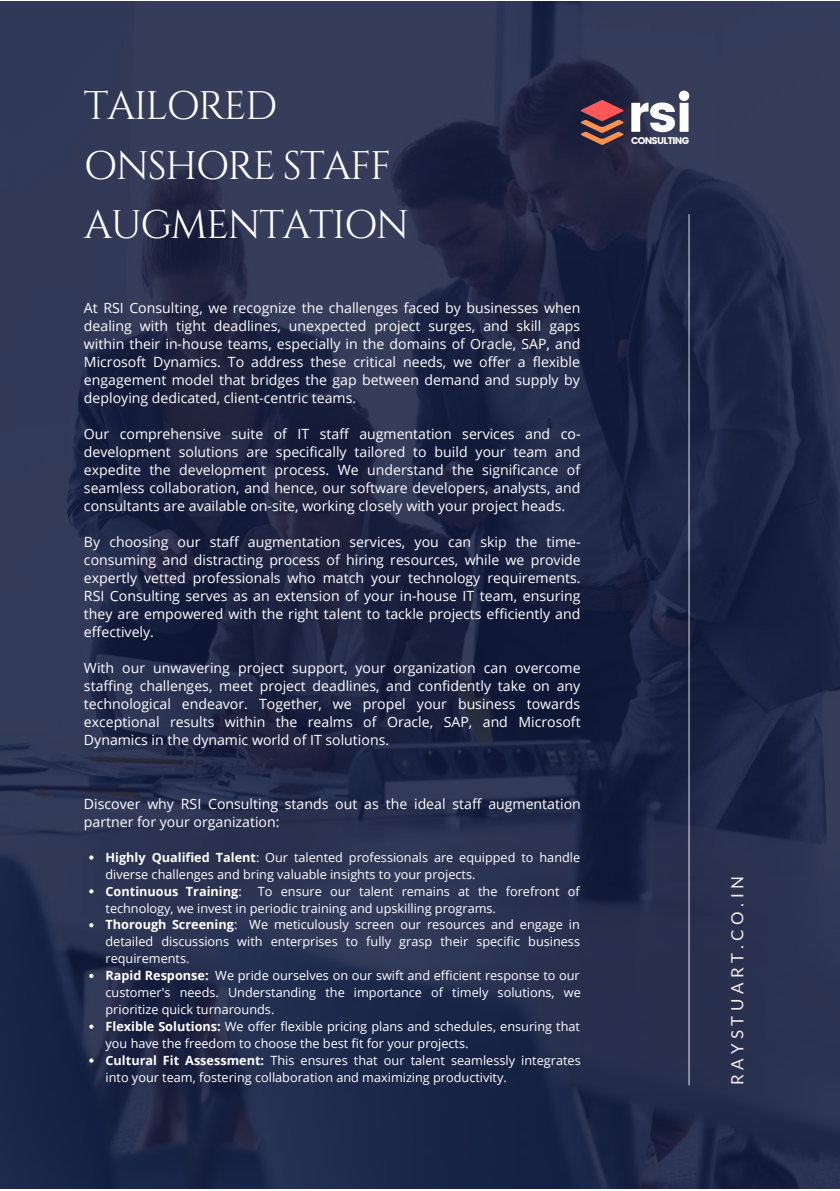
<style>
.page{position:relative;width:840px;height:1191px;background:#fff}
.page>*{position:absolute;margin:0;border:0;box-sizing:border-box;transform-origin:0 0}
.t1{font:52px "Poppins";color:#fff}
.t2{font:39.8px/59.2px "Cinzel";letter-spacing:-.04em;color:#fff}
.t3{font:17px "Lato";letter-spacing:.26em;color:#f4ede7}
.t4{font:14px/18px "Open Sans";color:#fff;text-align:justify}
.t5{font:12.6px/17px "Open Sans";color:#fff}
.t6{font:9.8px "Poppins";letter-spacing:-.08em;color:#fff}
.s1{font-weight:700}
</style>
<div class="page">
<img style="left:0;top:1px;width:839px;height:1187px">
<svg style="left:89px;top:855px;width:4px;height:4px"></svg>
<svg style="left:89px;top:889px;width:4px;height:4px"></svg>
<svg style="left:89px;top:923px;width:4px;height:4px"></svg>
<svg style="left:89px;top:973px;width:4px;height:5px"></svg>
<svg style="left:89px;top:1024px;width:4px;height:4px"></svg>
<svg style="left:89px;top:1058px;width:4px;height:4px"></svg>
<svg style="left:580px;top:100px;width:43px;height:45px;background:#894746"></svg>
<h2 class="t2" style="left:84px;top:78px;width:327px">TAILORED<br>ONSHORE STAFF<br>AUGMENTATION</h2>
<p class="t4" style="left:84px;top:299px;width:497px">At RSI Consulting, we recognize the challenges faced by businesses when dealing with tight deadlines, unexpected project surges, and skill gaps within their in-house teams, especially in the domains of Oracle, SAP, and Microsoft Dynamics. To address these critical needs, we offer a flexible engagement model that bridges the gap between demand and supply by deploying dedicated, client-centric teams.</p>
<p class="t4" style="left:84px;top:424px;width:498px">Our comprehensive suite of IT staff augmentation services and co&shy;development solutions are specifically tailored to build your team and expedite the development process. We understand the significance of seamless collaboration, and hence, our software developers, analysts, and consultants are available on-site, working closely with your project heads.</p>
<p class="t4" style="left:84px;top:532px;width:498px">By choosing our staff augmentation services, you can skip the time&shy;consuming and distracting process of hiring resources, while we provide expertly vetted professionals who match your technology requirements.<br>RSI Consulting serves as an extension of your in-house IT team, ensuring they are empowered with the right talent to tackle projects efficiently and effectively.</p>
<p class="t4" style="left:84px;top:658px;width:498px">With our unwavering project support, your organization can overcome staffing challenges, meet project deadlines, and confidently take on any technological endeavor. Together, we propel your business towards exceptional results within the realms of Oracle, SAP, and Microsoft Dynamics in the dynamic world of IT solutions.</p>
<p class="t4" style="left:84px;top:795px;width:498px">Discover why RSI Consulting stands out as the ideal staff augmentation partner for your organization:</p>
<p class="t5" style="left:105px;top:848px;width:476px"><span class="s1">Highly Qualified Talent</span>: Our talented professionals are equipped to handle diverse challenges and bring valuable insights to your projects.<br><span class="s1">Continuous Training</span>:</p>
<p class="t5" style="left:105px;top:882px;width:476px;text-indent:152px">To ensure our talent remains at the forefront of technology, we invest in periodic training and upskilling programs.<br><span class="s1">Thorough Screening</span>: We meticulously screen our resources and engage in detailed discussions with enterprises to fully grasp their specific business requirements.<br><span class="s1">Rapid Response:</span> We pride ourselves on our swift and efficient response to our customer's needs. Understanding the importance of timely solutions, we prioritize quick turnarounds.<br><span class="s1">Flexible Solutions:</span> We offer flexible pricing plans and schedules, ensuring that you have the freedom to choose the best fit for your projects.<br><span class="s1">Cultural Fit Assessment:</span> This ensures that our talent seamlessly integrates into your team, fostering collaboration and maximizing productivity.</p>
<h1 class="t1" style="left:627px;top:83px;width:66px">rsi</h1>
<p class="t6" style="left:630px;top:135px;width:59px">CONSULTING</p>
<p class="t3" style="left:726px;top:1085px;width:210px;rotate:-90deg">RAYSTUART.CO.IN</p>
</div>
